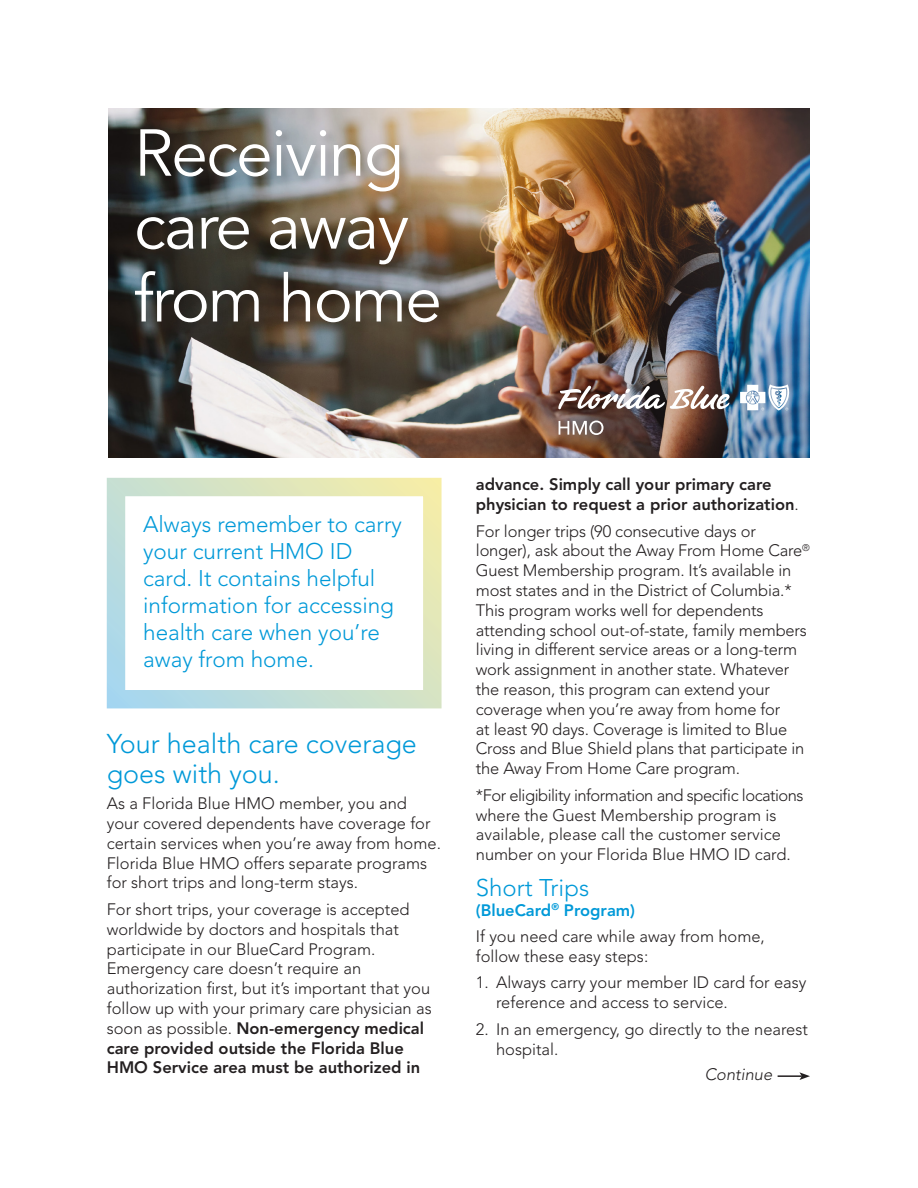
<style>
.page{position:relative;width:918px;height:1188px;background:#fff}
.page>*{position:absolute;margin:0;border:0;box-sizing:border-box;transform-origin:0 0}
.t1{font:65.7px/72.9px "Avenir LT Std";letter-spacing:-.025em;color:#fff}
.t2{font:300 27px "Avenir LT Std";color:#0099d8}
.t3{font:300 24px "Avenir LT Std";color:#0099d8}
.t4{font:300 22.5px/27px "Avenir LT Std";color:#0099d8}
.t5{font:300 16.5px/19.8px "Avenir LT Std";color:#231f20}
.t6{font:800 16.5px/19.8px "Avenir LT Std";color:#231f20}
.t7{font:800 16.5px "Avenir LT Std";color:#0099d8}
.t8{font:italic 300 16.5px "Avenir LT Std";color:#231f20}
.s1{font-weight:800}
.s2{font-weight:300}
</style>
<div class="page">
<img style="left:108px;top:108px;width:702px;height:349px">
<div style="left:107px;top:478px;width:335px;height:230px;border:18px solid #fff"></div>
<div style="left:132px;top:126px;width:319px;height:208px;background:#231f20;opacity:.25"></div>
<img style="left:558px;top:385px;width:172px;height:25px">
<svg style="left:740px;top:384px;width:50px;height:27px"></svg>
<svg style="left:559px;top:421px;width:45px;height:14px"></svg>
<hr style="left:778px;top:1075px;width:24px;height:2px;background:#231f20">
<svg style="left:799px;top:1072px;width:11px;height:8px"></svg>
<p class="t1" style="left:134px;top:119px;width:309px">Receiving care away from home</p>
<p class="t4" style="left:143px;top:510px;width:260px">Always remember to carry your current HMO ID card. It contains helpful information for accessing health care when you’re away from home.</p>
<p class="t2" style="left:107px;top:727px;width:312px">Your health care coverage</p>
<p class="t2" style="left:107px;top:757px;width:175px">goes with you.</p>
<p class="t5" style="left:107px;top:794px;width:336px">As a Florida Blue HMO member, you and your covered dependents have coverage for certain services when you’re away from home.<br>Florida Blue HMO offers separate programs for short trips and long-term stays.</p>
<p class="t5" style="left:107px;top:899px;width:326px">For short trips, your coverage is accepted worldwide by doctors and hospitals that participate in our BlueCard Program.<br>Emergency care doesn’t require an authorization first, but it’s important that you follow up with your primary care physician as soon as possible. <span class="s1">Non-emergency medical care provided outside the Florida Blue HMO Service area must be authorized in</span></p>
<p class="t6" style="left:476px;top:475px;width:324px">advance. Simply call your primary care physician to request a prior authorization<span class="s2">.</span></p>
<p class="t5" style="left:476px;top:521px;width:336px">For longer trips (90 consecutive days or longer), ask about the Away From Home Care<sup>® </sup>Guest Membership program. It’s available in most states and in the District of Columbia.* This program works well for dependents attending school out-of-state, family members living in different service areas or a long-term work assignment in another state. Whatever the reason, this program can extend your coverage when you’re away from home for<br>at least 90 days. Coverage is limited to Blue Cross and Blue Shield plans that participate in the Away From Home Care program.</p>
<p class="t5" style="left:476px;top:785px;width:329px">*For eligibility information and specific locations where the Guest Membership program is available, please call the customer service number on your Florida Blue HMO ID card.</p>
<p class="t3" style="left:476px;top:873px;width:115px">Short Trips</p>
<p class="t7" style="left:476px;top:900px;width:161px">(BlueCard<sup>®</sup> Program)</p>
<p class="t5" style="left:476px;top:927px;width:290px">If you need care while away from home, follow these easy steps:</p>
<p class="t5" style="left:496px;top:973px;width:312px;text-indent:-20px">1. Always carry your member ID card for easy reference and access to service.</p>
<p class="t5" style="left:496px;top:1019px;width:313px;text-indent:-20px">2. In an emergency, go directly to the nearest hospital.</p>
<p class="t8" style="left:705px;top:1065px;width:69px">Continue</p>
</div>
